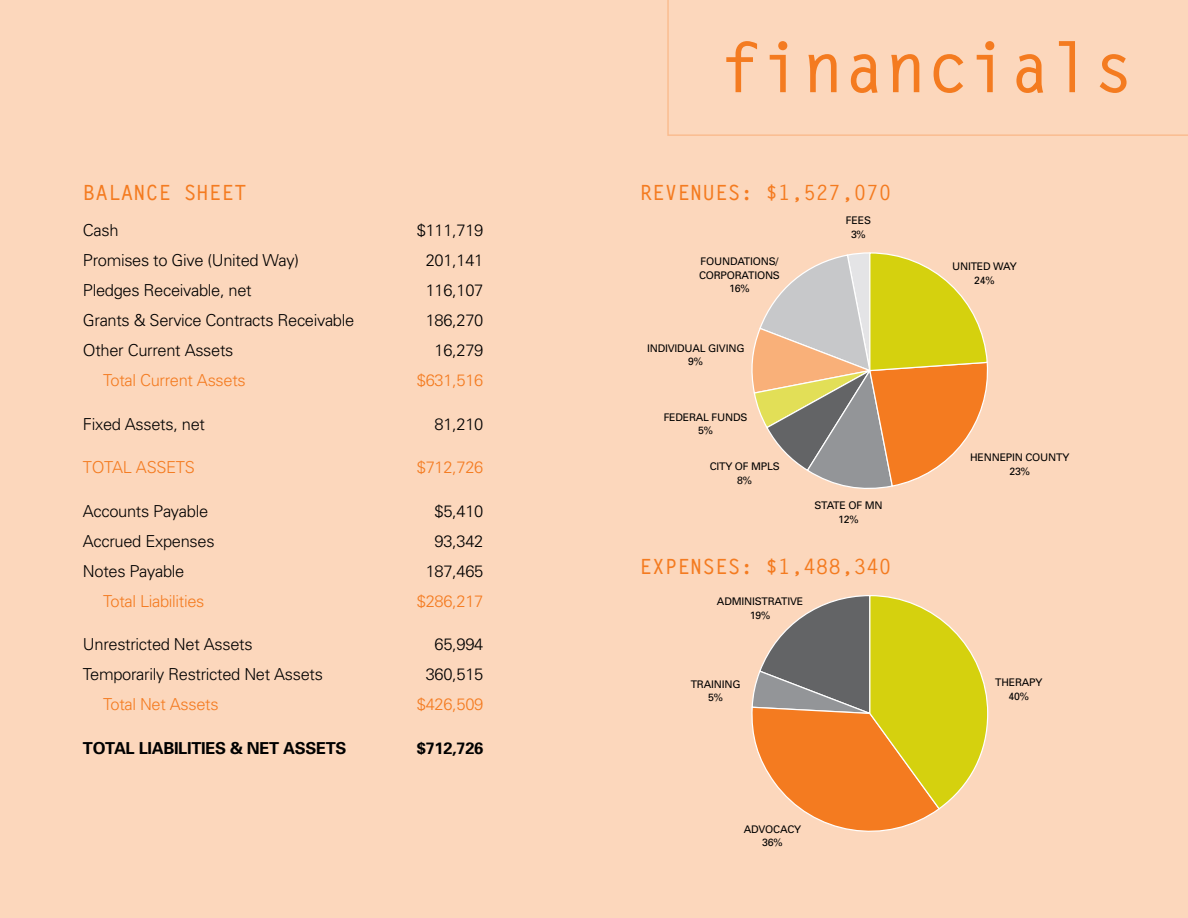
<style>
.page{position:relative;width:1188px;height:918px;background:#fcd7bc}
.page>*{position:absolute;margin:0;border:0;box-sizing:border-box;transform-origin:0 0}
.t1{font:700 69px "Letter Gothic";color:#f47b20}
.t2{font:700 21px "Letter Gothic";color:#f47b20}
.t3{font:700 21px "Letter Gothic Std";color:#f47b20}
.t4{font:300 16.5px "Univers";letter-spacing:-.02em;color:#000}
.t5{font:300 16.5px "Univers";letter-spacing:-.02em;color:#f47b20}
.t6{font:700 16.5px "Univers";letter-spacing:-.02em;color:#000}
.t7{font:10.5px/13.5px "Univers";letter-spacing:-.02em;color:#000;text-align:center}
.s1{font-family:"Letter Gothic"}
.s2{font-family:"Letter Gothic Std"}
</style>
<div class="page">
<svg style="left:667px;top:0;width:521px;height:136px"></svg>
<svg style="left:751px;top:595px;width:238px;height:237px"></svg>
<svg style="left:751px;top:252px;width:237px;height:237px"></svg>
<p class="t2" style="left:83px;top:179px;width:26px">BALANCE</p>
<p class="t2" style="left:184px;top:179px;width:26px">SHEET</p>
<p class="t4" style="left:83px;top:221px;width:37px">Cash</p>
<p class="t4" style="left:417px;top:221px;width:68px">$111,719</p>
<p class="t4" style="left:83px;top:251px;width:218px">Promises to Give (United Way)</p>
<p class="t4" style="left:426px;top:251px;width:59px">201,141</p>
<p class="t4" style="left:83px;top:281px;width:170px">Pledges Receivable, net</p>
<p class="t4" style="left:426px;top:281px;width:59px">116,107</p>
<p class="t4" style="left:83px;top:311px;width:273px">Grants &amp; Service Contracts Receivable</p>
<p class="t4" style="left:426px;top:311px;width:59px">186,270</p>
<p class="t4" style="left:83px;top:341px;width:152px">Other Current Assets</p>
<p class="t4" style="left:435px;top:341px;width:50px">16,279</p>
<p class="t5" style="left:103px;top:371px;width:144px">Total Current Assets</p>
<p class="t5" style="left:417px;top:371px;width:68px">$631,516</p>
<p class="t4" style="left:83px;top:414px;width:124px">Fixed Assets, net</p>
<p class="t4" style="left:435px;top:414px;width:50px">81,210</p>
<p class="t5" style="left:83px;top:458px;width:113px">TOTAL ASSETS</p>
<p class="t5" style="left:417px;top:458px;width:68px">$712,726</p>
<p class="t4" style="left:83px;top:501px;width:127px">Accounts Payable</p>
<p class="t4" style="left:435px;top:501px;width:50px">$5,410</p>
<p class="t4" style="left:83px;top:531px;width:133px">Accrued Expenses</p>
<p class="t4" style="left:435px;top:531px;width:50px">93,342</p>
<p class="t4" style="left:83px;top:561px;width:103px">Notes Payable</p>
<p class="t4" style="left:426px;top:561px;width:59px">187,465</p>
<p class="t5" style="left:103px;top:591px;width:103px">Total Liabilities</p>
<p class="t5" style="left:417px;top:591px;width:68px">$286,217</p>
<p class="t4" style="left:83px;top:635px;width:171px">Unrestricted Net Assets</p>
<p class="t4" style="left:435px;top:635px;width:50px">65,994</p>
<p class="t4" style="left:83px;top:665px;width:242px">Temporarily Restricted Net Assets</p>
<p class="t4" style="left:426px;top:665px;width:59px">360,515</p>
<p class="t5" style="left:103px;top:695px;width:117px">Total Net Assets</p>
<p class="t5" style="left:417px;top:695px;width:68px">$426,509</p>
<p class="t6" style="left:83px;top:737px;width:265px">TOTAL LIABILITIES &amp; NET ASSETS</p>
<p class="t6" style="left:417px;top:737px;width:68px">$712,726</p>
<h1 class="t1" style="left:720px;top:25px;width:415px">FINANCIALS</h1>
<p class="t2" style="left:640px;top:179px;width:14px">REVENUES</p>
<p class="t3" style="left:740px;top:179px;width:153px"><span class="s1">:</span> $1,527,070</p>
<p class="t7" style="left:699px;top:255px;width:82px">FOUNDATIONS/<br>CORPORATIONS<br>16%</p>
<p class="t7" style="left:647px;top:341px;width:99px">INDIVIDUAL GIVING<br>9%</p>
<p class="t7" style="left:664px;top:410px;width:85px">FEDERAL FUNDS<br>5%</p>
<p class="t7" style="left:710px;top:460px;width:72px">CITY OF MPLS<br>8%</p>
<p class="t7" style="left:846px;top:214px;width:27px">FEES<br>3%</p>
<p class="t7" style="left:814px;top:499px;width:70px">STATE OF MN<br>12%</p>
<p class="t2" style="left:640px;top:554px;width:254px">EXPENSES: $<span class="s2">1,488,340</span></p>
<p class="t7" style="left:717px;top:595px;width:88px">ADMINISTRATIVE<br>19%</p>
<p class="t7" style="left:691px;top:677px;width:51px">TRAINING<br>5%</p>
<p class="t7" style="left:744px;top:822px;width:59px">ADVOCACY<br>36%</p>
<p class="t7" style="left:952px;top:259px;width:66px">UNITED WAY<br>24%</p>
<p class="t7" style="left:970px;top:450px;width:101px">HENNEPIN COUNTY<br>23%</p>
<p class="t7" style="left:995px;top:676px;width:49px">THERAPY<br>40%</p>
</div>
